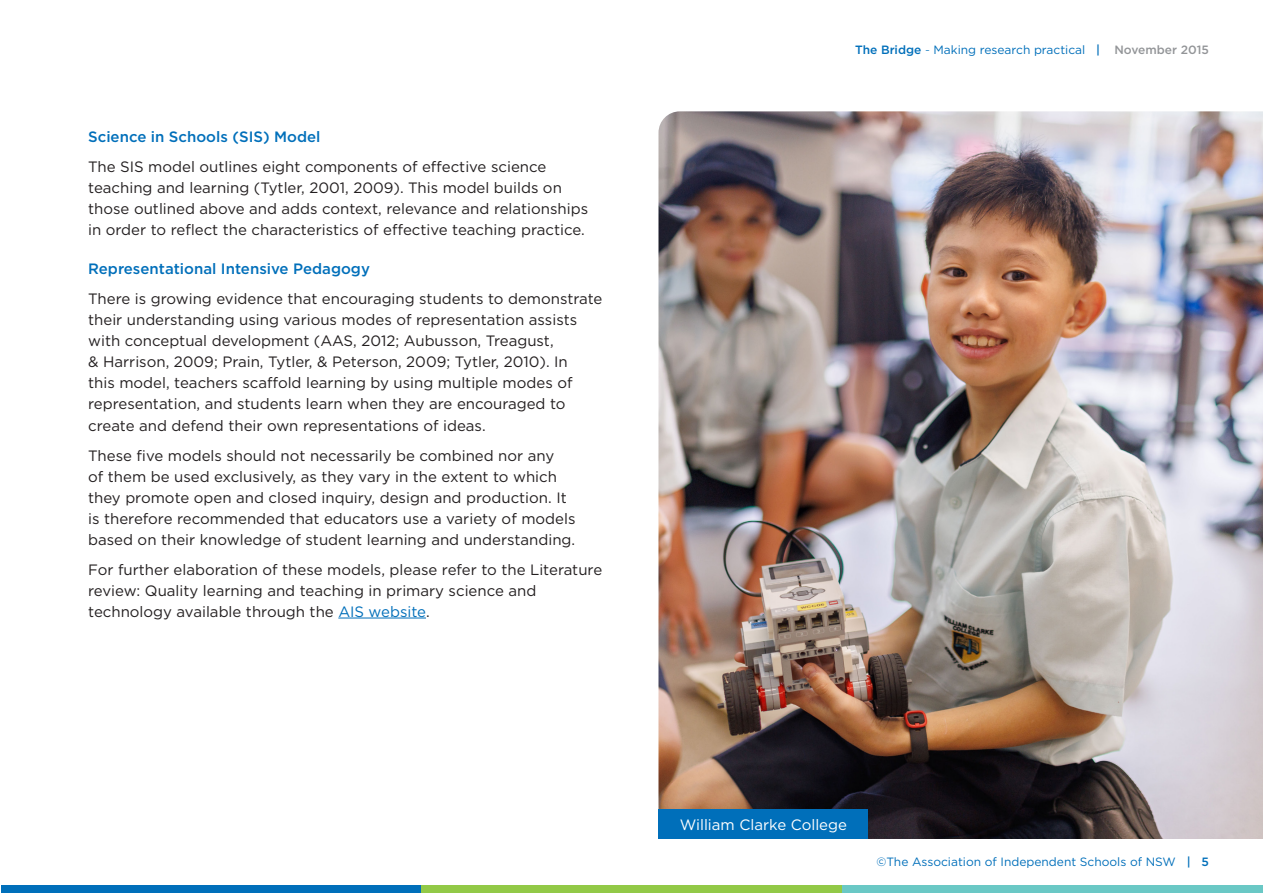
<style>
.page{position:relative;width:1263px;height:893px;background:#fff}
.page>*{position:absolute;margin:0;border:0;box-sizing:border-box;transform-origin:0 0}
.Body{font:15px/21px "Gotham";color:#231f20}
.Heading_4{font:500 15px "Gotham";color:#006fba}
.Body-2{font:15px "Gotham";color:#fff}
.t1{font:12px "Gotham";color:#006fba}
.s1{color:#006fba}
.s2{font-weight:500}
.s3{font-weight:300}
.s4{font-weight:500;color:#939598}
</style>
<div class="page">
<div style="left:1px;top:886px;width:421px;height:7px;background:#006fba"></div>
<div style="left:422px;top:886px;width:420px;height:7px;background:#92c947"></div>
<div style="left:842px;top:886px;width:421px;height:7px;background:#6ac8c5"></div>
<hr style="left:338px;top:618px;width:88px;height:1px;background:#006fba">
<img style="left:658px;top:111px;width:605px;height:728px">
<div style="left:658px;top:810px;width:210px;height:29px;background:#006fba"></div>
<p class="Heading_4" style="left:88px;top:127px;width:234px">Science in Schools (SIS) Model</p>
<p class="Body" style="left:88px;top:156px;width:501px">The SIS model outlines eight components of effective science teaching and learning (Tytler, 2001, 2009). This model builds on those outlined above and adds context, relevance and relationships in order to reflect the characteristics of effective teaching practice.</p>
<p class="Heading_4" style="left:88px;top:259px;width:283px">Representational Intensive Pedagogy</p>
<p class="Body" style="left:88px;top:288px;width:516px">There is growing evidence that encouraging students to demonstrate their understanding using various modes of representation assists with conceptual development (AAS, 2012; Aubusson, Treagust,<br>&amp; Harrison, 2009; Prain, Tytler, &amp; Peterson, 2009; Tytler, 2010). In<br>this model, teachers scaffold learning by using multiple modes of representation, and students learn when they are encouraged to create and defend their own representations of ideas.</p>
<p class="Body" style="left:88px;top:444px;width:489px">These five models should not necessarily be combined nor any<br>of them be used exclusively, as they vary in the extent to which they promote open and closed inquiry, design and production. It is therefore recommended that educators use a variety of models based on their knowledge of student learning and understanding.</p>
<p class="Body" style="left:88px;top:558px;width:515px">For further elaboration of these models, please refer to the Literature review: Quality learning and teaching in primary science and technology available through the <span class="s1">AIS website</span>.</p>
<p class="t1" style="left:855px;top:42px;width:355px"><span class="s2">The Bridge</span> <span class="s3">-</span> Making research practical <span class="s2">|</span> <span class="s4">November 2015</span></p>
<p class="Body-2" style="left:680px;top:816px;width:169px">William Clarke College</p>
<p class="t1" style="left:876px;top:854px;width:334px">©The Association of Independent Schools of NSW <span class="s2">| 5</span></p>
</div>
